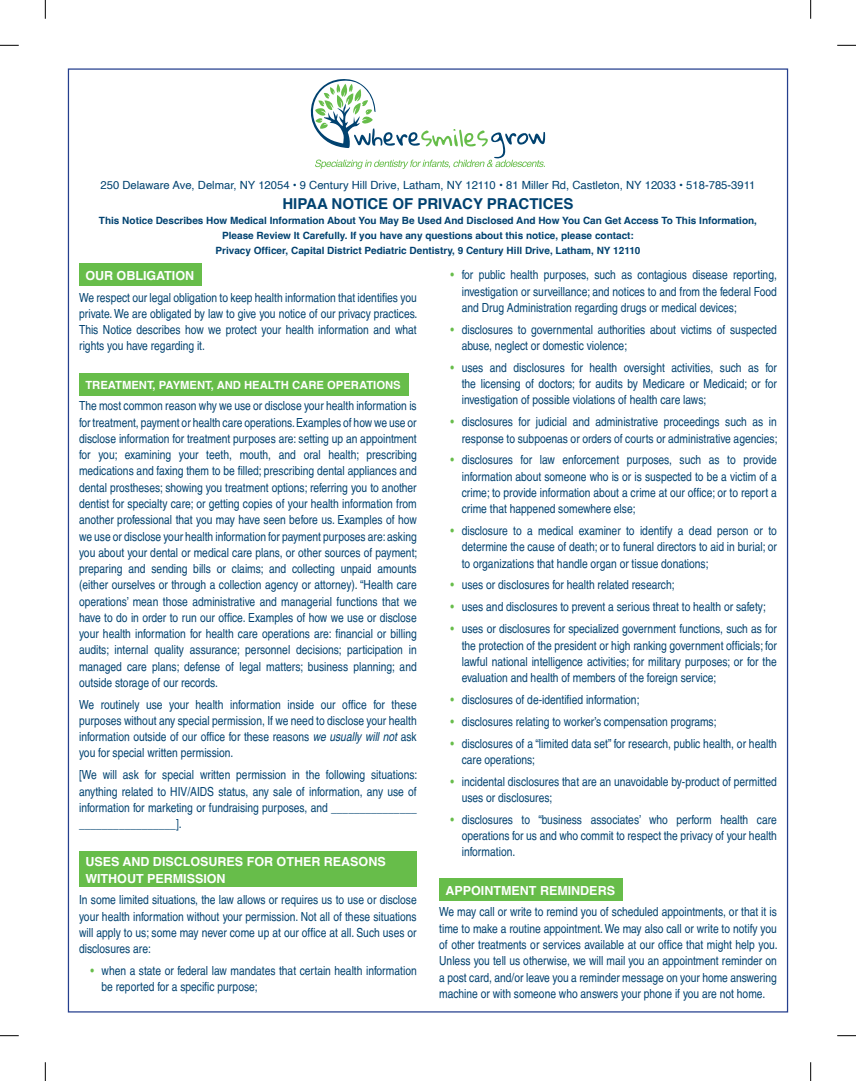
<style>
.page{position:relative;width:856px;height:1081px;background:#fff}
.page>*{position:absolute;margin:0;border:0;box-sizing:border-box;transform-origin:0 0}
.t1{font:700 15px "Helvetica";color:#004270}
.t2{font:condensed 12.5px/16.2px "Helvetica LT";color:#004270;text-align:justify}
.t3{font:700 12.5px/16.2px "Helvetica";color:#fff}
.t4{font:11.25px "Helvetica";color:#004270}
.t5{font:700 11.25px "Helvetica";color:#fff}
.t6{font:700 10px/15px "Helvetica";color:#004270;text-align:center}
.s1{font-style:italic}
.s2{color:#67bd4a}
</style>
<div class="page">
<div style="left:439px;top:878px;width:183px;height:22px;background:#67bd4a"></div>
<div style="left:79px;top:263px;width:122px;height:23px;background:#67bd4a"></div>
<div style="left:79px;top:373px;width:329px;height:23px;background:#67bd4a"></div>
<div style="left:79px;top:851px;width:338px;height:36px;background:#67bd4a"></div>
<svg style="left:311px;top:79px;width:234px;height:90px"></svg>
<svg style="left:0;top:45px;width:19px;height:1px"></svg>
<svg style="left:837px;top:45px;width:19px;height:1px"></svg>
<svg style="left:0;top:1035px;width:19px;height:1px"></svg>
<svg style="left:837px;top:1035px;width:19px;height:1px"></svg>
<svg style="left:45px;top:0;width:1px;height:19px"></svg>
<svg style="left:45px;top:1062px;width:1px;height:19px"></svg>
<svg style="left:810px;top:0;width:1px;height:19px"></svg>
<svg style="left:810px;top:1062px;width:1px;height:19px"></svg>
<p class="t4" style="left:100px;top:176px;width:656px">250 Delaware Ave, Delmar, NY 12054 • 9 Century Hill Drive, Latham, NY 12110 • 81 Miller Rd, Castleton, NY 12033 • 518-785-3911</p>
<p class="t1" style="left:282px;top:195px;width:293px">HIPAA NOTICE OF PRIVACY PRACTICES</p>
<p class="t6" style="left:99px;top:214px;width:659px">This Notice Describes How Medical Information About You May Be Used And Disclosed And How You Can Get Access To This Information,<br>Please Review It Carefully. If you have any questions about this notice, please contact:<br>Privacy Officer, Capital District Pediatric Dentistry, 9 Century Hill Drive, Latham, NY 12110</p>
<p class="t3" style="left:85px;top:269px;width:110px">OUR OBLIGATION</p>
<p class="t2" style="left:79px;top:289px;width:340px">We respect our legal obligation to keep health information that identifies you private. We are obligated by law to give you notice of our privacy practices.<br>This Notice describes how we protect your health information and what rights you have regarding it.</p>
<p class="t5" style="left:85px;top:378px;width:317px">TREATMENT, PAYMENT, AND HEALTH CARE OPERATIONS</p>
<p class="t2" style="left:79px;top:398px;width:340px">The most common reason why we use or disclose your health information is for treatment, payment or health care operations. Examples of how we use or disclose information for treatment purposes are: setting up an appointment for you; examining your teeth, mouth, and oral health; prescribing medications and faxing them to be filled; prescribing dental appliances and dental prostheses; showing you treatment options; referring you to another dentist for specialty care; or getting copies of your health information from another professional that you may have seen before us. Examples of how we use or disclose your health information for payment purposes are: asking you about your dental or medical care plans, or other sources of payment; preparing and sending bills or claims; and collecting unpaid amounts (either ourselves or through a collection agency or attorney). “Health care operations’ mean those administrative and managerial functions that we have to do in order to run our office. Examples of how we use or disclose your health information for health care operations are: financial or billing audits; internal quality assurance; personnel decisions; participation in managed care plans; defense of legal matters; business planning; and outside storage of our records.</p>
<p class="t2" style="left:79px;top:696px;width:339px">We routinely use your health information inside our office for these purposes without any special permission, If we need to disclose your health information outside of our office for these reasons <span class="s1">we usually will not</span> ask you for special written permission.</p>
<p class="t2" style="left:79px;top:767px;width:340px">[We will ask for special written permission in the following situations: anything related to HIV/AIDS status, any sale of information, any use of information for marketing or fundraising purposes, and _______________ _________________].</p>
<p class="t3" style="left:85px;top:855px;width:302px">USES AND DISCLOSURES FOR OTHER REASONS<br>WITHOUT PERMISSION</p>
<p class="t2" style="left:79px;top:892px;width:339px">In some limited situations, the law allows or requires us to use or disclose your health information without your permission. Not all of these situations will apply to us; some may never come up at our office at all. Such uses or disclosures are:</p>
<p class="t2" style="left:102px;top:962px;width:316px;text-indent:-11px"><span class="s2">•</span> when a state or federal law mandates that certain health information be reported for a specific purpose;</p>
<p class="t2" style="left:462px;top:267px;width:317px;text-indent:-11px"><span class="s2">•</span> for public health purposes, such as contagious disease reporting, investigation or surveillance; and notices to and from the federal Food and Drug Administration regarding drugs or medical devices;</p>
<p class="t2" style="left:462px;top:321px;width:317px;text-indent:-11px"><span class="s2">•</span> disclosures to governmental authorities about victims of suspected abuse, neglect or domestic violence;</p>
<p class="t2" style="left:462px;top:359px;width:317px;text-indent:-11px"><span class="s2">•</span> uses and disclosures for health oversight activities, such as for the licensing of doctors; for audits by Medicare or Medicaid; or for investigation of possible violations of health care laws;</p>
<p class="t2" style="left:450px;top:414px;width:328px;text-align:right"><span class="s2">•</span> disclosures for judicial and administrative proceedings such as in response to subpoenas or orders of courts or administrative agencies;</p>
<p class="t2" style="left:462px;top:452px;width:317px;text-indent:-11px"><span class="s2">•</span> disclosures for law enforcement purposes, such as to provide information about someone who is or is suspected to be a victim of a crime; to provide information about a crime at our office; or to report a crime that happened somewhere else;</p>
<p class="t2" style="left:462px;top:522px;width:316px;text-indent:-11px"><span class="s2">•</span> disclosure to a medical examiner to identify a dead person or to determine the cause of death; or to funeral directors to aid in burial; or to organizations that handle organ or tissue donations;</p>
<p class="t2" style="left:450px;top:577px;width:225px"><span class="s2">•</span> uses or disclosures for health related research;</p>
<p class="t2" style="left:450px;top:599px;width:317px"><span class="s2">•</span> uses and disclosures to prevent a serious threat to health or safety;</p>
<p class="t2" style="left:462px;top:620px;width:316px;text-indent:-11px"><span class="s2">•</span> uses or disclosures for specialized government functions, such as for the protection of the president or high ranking government officials; for lawful national intelligence activities; for military purposes; or for the evaluation and health of members of the foreign service;</p>
<p class="t2" style="left:450px;top:691px;width:190px"><span class="s2">•</span> disclosures of de-identified information;</p>
<p class="t2" style="left:450px;top:713px;width:267px"><span class="s2">•</span> disclosures relating to worker’s compensation programs;</p>
<p class="t2" style="left:462px;top:735px;width:316px;text-indent:-11px"><span class="s2">•</span> disclosures of a “limited data set” for research, public health, or health care operations;</p>
<p class="t2" style="left:462px;top:773px;width:316px;text-indent:-11px"><span class="s2">•</span> incidental disclosures that are an unavoidable by-product of permitted uses or disclosures;</p>
<p class="t2" style="left:462px;top:811px;width:316px;text-indent:-11px"><span class="s2">•</span> disclosures to “business associates’ who perform health care operations for us and who commit to respect the privacy of your health information.</p>
<p class="t3" style="left:445px;top:883px;width:171px">APPOINTMENT REMINDERS</p>
<p class="t2" style="left:439px;top:904px;width:340px">We may call or write to remind you of scheduled appointments, or that it is time to make a routine appointment. We may also call or write to notify you of other treatments or services available at our office that might help you.<br>Unless you tell us otherwise, we will mail you an appointment reminder on a post card, and/or leave you a reminder message on your home answering machine or with someone who answers your phone if you are not home.</p>
</div>
